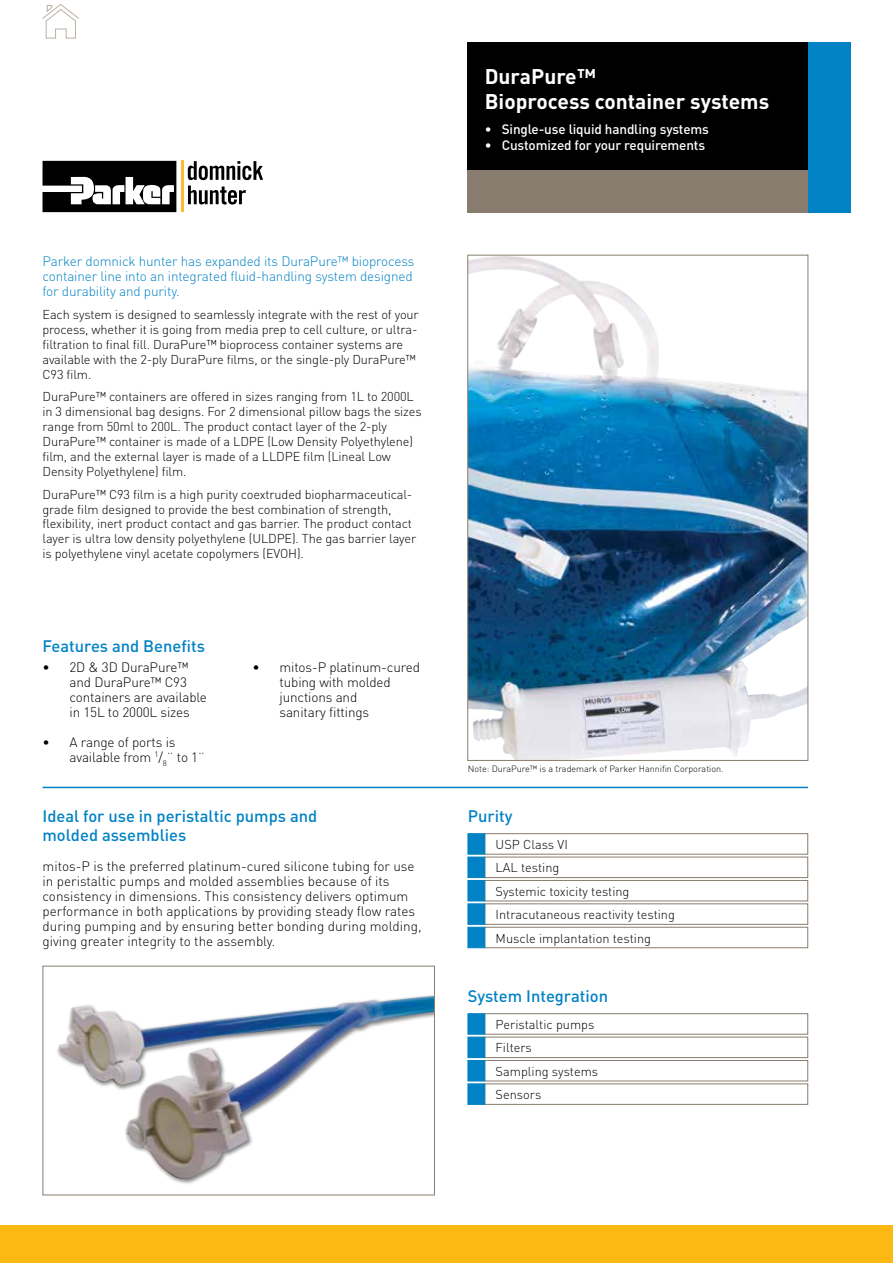
<style>
.page{position:relative;width:893px;height:1263px;background:#fff}
.page>*{position:absolute;margin:0;border:0;box-sizing:border-box;transform-origin:0 0}
.t1{font:700 21px/25.2px "DIN";color:#fff}
.t2{font:500 16.5px/19.8px "DIN";color:#0082c4}
.t3{font:300 13.5px/15px "DIN";color:#000}
.t4{font:300 13.5px/15px "DIN";letter-spacing:-.01em;color:#0082c4}
.t5{font:500 13.5px "DINOT";letter-spacing:-.01em;color:#fff}
.t6{font:300 12.75px/15px "DIN";letter-spacing:-.01em;color:#000}
.t7{font:300 9px "DINOT";color:#000}
.s1{font-family:"DINOT"}
</style>
<div class="page">
<div style="left:0;top:1225px;width:893px;height:38px;background:#fdb913"></div>
<div style="left:468px;top:43px;width:340px;height:170px;background:#000"></div>
<div style="left:808px;top:43px;width:42px;height:170px;background:#0082c4"></div>
<div style="left:468px;top:170px;width:340px;height:43px;background:#887d6e"></div>
<img style="left:469px;top:257px;width:337px;height:502px">
<hr style="left:43px;top:787px;width:765px;height:1px;background:#0082c4">
<svg style="left:188px;top:161px;width:75px;height:19px"></svg>
<svg style="left:188px;top:186px;width:58px;height:18px"></svg>
<svg style="left:43px;top:161px;width:133px;height:51px"></svg>
<hr style="left:181px;top:161px;width:3px;height:51px;background:#fdbb30">
<img style="left:58px;top:998px;width:354px;height:182px">
<div style="left:43px;top:966px;width:392px;height:229px;border:1px solid #887d6e"></div>
<div style="left:485px;top:833px;width:323px;height:21px;border:1px solid #887d6e"></div>
<div style="left:485px;top:857px;width:323px;height:21px;border:1px solid #887d6e"></div>
<div style="left:485px;top:880px;width:323px;height:21px;border:1px solid #887d6e"></div>
<div style="left:485px;top:927px;width:323px;height:21px;border:1px solid #887d6e"></div>
<div style="left:468px;top:833px;width:17px;height:21px;background:#0082c4;border:1px solid #0082c4"></div>
<div style="left:468px;top:857px;width:17px;height:21px;background:#0082c4"></div>
<div style="left:468px;top:880px;width:17px;height:21px;background:#0082c4"></div>
<div style="left:468px;top:904px;width:17px;height:20px;background:#0082c4"></div>
<div style="left:468px;top:927px;width:17px;height:21px;background:#0082c4;border:1px solid #0082c4"></div>
<div style="left:485px;top:1013px;width:323px;height:21px;border:1px solid #887d6e"></div>
<div style="left:485px;top:1037px;width:323px;height:21px;border:1px solid #887d6e"></div>
<div style="left:485px;top:1060px;width:323px;height:21px;border:1px solid #887d6e"></div>
<div style="left:468px;top:1013px;width:17px;height:21px;background:#0082c4;border:1px solid #0082c4"></div>
<div style="left:468px;top:1037px;width:17px;height:21px;background:#0082c4"></div>
<div style="left:468px;top:1060px;width:17px;height:21px;background:#0082c4"></div>
<div style="left:468px;top:1084px;width:17px;height:20px;background:#0082c4"></div>
<svg style="left:42px;top:4px;width:37px;height:34px"></svg>
<p class="t4" style="left:43px;top:253px;width:373px">Parker domnick hunter has expanded its DuraPure™ bioprocess container line into an integrated fluid-handling system designed for durability and purity.</p>
<p class="t6" style="left:43px;top:306px;width:378px">Each system is designed to seamlessly integrate with the rest of your process, whether it is going from media prep to cell culture, or ultra&shy;filtration to final fill. DuraPure™ bioprocess container systems are available with the 2-ply DuraPure films, or the single-ply DuraPure<span class="s1">™ </span>C93 film.</p>
<p class="t6" style="left:43px;top:389px;width:381px">DuraPure™ containers are offered in sizes ranging from 1L to 2000L in 3 dimensional bag designs. For 2 dimensional pillow bags the sizes range from 50ml to 200L. The product contact layer of the 2-ply DuraPure™ container is made of a LDPE (Low Density Polyethylene) film, and the external layer is made of a LLDPE film (Lineal Low Density Polyethylene) film.</p>
<p class="t6" style="left:43px;top:486px;width:375px">DuraPure<span class="s1">™</span> C93 film is a high purity coextruded biopharmaceutical&shy;grade film designed to provide the best combination of strength, flexibility, inert product contact and gas barrier. The product contact layer is ultra low density polyethylene (ULDPE). The gas barrier layer is polyethylene vinyl acetate copolymers (EVOH).</p>
<p class="t2" style="left:43px;top:635px;width:164px">Features and Benefits</p>
<p class="t3" style="left:70px;top:659px;width:139px;text-indent:-27px">• 2D &amp; 3D DuraPure™ and DuraPure™ C93 containers are available in 15L to 2000L sizes</p>
<p class="t3" style="left:70px;top:734px;width:137px;text-indent:-27px">• A range of ports is available from <sup>1</sup>/<sub>8</sub>¨ to 1¨</p>
<p class="t3" style="left:279px;top:659px;width:142px;text-indent:-27px">• mitos-P platinum-cured tubing with molded junctions and<br>sanitary fittings</p>
<p class="t2" style="left:43px;top:805px;width:276px">Ideal for use in peristaltic pumps and molded assemblies</p>
<p class="t3" style="left:43px;top:859px;width:380px">mitos-P is the preferred platinum-cured silicone tubing for use in peristaltic pumps and molded assemblies because of its consistency in dimensions. This consistency delivers optimum performance in both applications by providing steady flow rates during pumping and by ensuring better bonding during molding, giving greater integrity to the assembly.</p>
<h1 class="t1" style="left:485px;top:63px;width:286px">DuraPure™<br>Bioprocess container systems</h1>
<p class="t5" style="left:485px;top:120px;width:226px">• Single-use liquid handling systems</p>
<p class="t5" style="left:485px;top:136px;width:222px">• Customized for your requirements</p>
<p class="t7" style="left:468px;top:763px;width:257px">Note: DuraPure™ is a trademark of Parker Hannifin Corporation.</p>
<p class="t2" style="left:468px;top:805px;width:46px">Purity</p>
<p class="t6" style="left:496px;top:833px;width:181px;line-height:23.4px">USP Class VI<br>LAL testing<br>Systemic toxicity testing<br>Intracutaneous reactivity testing<br>Muscle implantation testing</p>
<p class="t2" style="left:468px;top:985px;width:142px">System Integration</p>
<p class="t6" style="left:496px;top:1013px;width:104px;line-height:23.4px">Peristaltic pumps<br>Filters<br>Sampling systems<br>Sensors</p>
</div>
